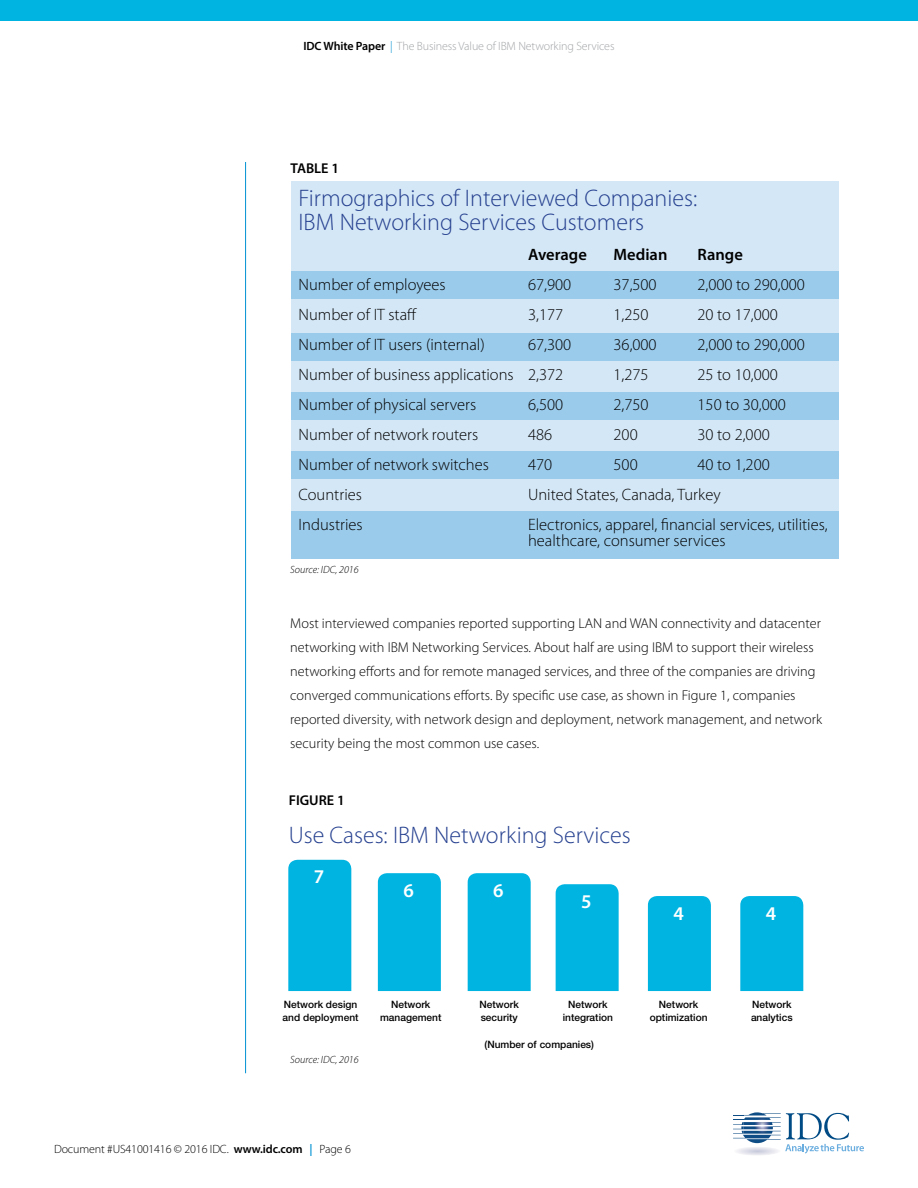
<style>
.page{position:relative;width:918px;height:1188px;background:#fff}
.page>*{position:absolute;margin:0;border:0;box-sizing:border-box;transform-origin:0 0}
.t1{font:300 24px/24px "Myriad Pro";color:#25408f}
.t2{font:600 19.5px "Myriad Pro";color:#fff}
.t3{font:300 16.5px/16.5px "Myriad Pro";color:#000}
.t4{font:600 16.5px "Myriad Pro";color:#000}
.t5{font:300 14.25px/24px "Myriad Pro";color:#000}
.t6{font:600 14.25px "Myriad Pro";color:#000}
.t7{font:300 12px "Myriad Pro";letter-spacing:-.01em;color:#a1a3a6}
.t8{font:300 12px "Myriad Pro";letter-spacing:-.01em;color:#000}
.t9{font:italic 300 10.5px "Myriad Pro";color:#000}
.t10{font:500 10.2px/12.1px "Helvetica Neue";color:#000}
.s1{font-weight:600;color:#000}
.s2{color:#0091d2}
.s3{font-weight:600}
.s4{font-weight:600;color:#0091d2}
</style>
<div class="page">
<svg style="left:733px;top:1113px;width:131px;height:42px"></svg>
<hr style="left:245px;top:162px;width:1px;height:911px;background:#0091d2">
<div style="left:0;top:0;width:918px;height:21px;background:#00b4e2"></div>
<div style="left:556px;top:884px;width:63px;height:107px;background:#00b4e2"></div>
<div style="left:378px;top:873px;width:63px;height:118px;background:#00b4e2"></div>
<div style="left:740px;top:896px;width:63px;height:95px;background:#00b4e2"></div>
<div style="left:288px;top:860px;width:63px;height:131px;background:#00b4e2"></div>
<div style="left:648px;top:896px;width:63px;height:95px;background:#00b4e2"></div>
<div style="left:468px;top:873px;width:63px;height:118px;background:#00b4e2"></div>
<div style="left:291px;top:181px;width:548px;height:377px;background:#d4e7f6"></div>
<div style="left:291px;top:272px;width:548px;height:27px;background:#9bcbeb"></div>
<div style="left:291px;top:333px;width:548px;height:28px;background:#9bcbeb"></div>
<div style="left:291px;top:392px;width:548px;height:28px;background:#9bcbeb"></div>
<div style="left:291px;top:451px;width:548px;height:28px;background:#9bcbeb"></div>
<div style="left:291px;top:511px;width:548px;height:47px;background:#9bcbeb"></div>
<p class="t7" style="left:304px;top:39px;width:312px"><span class="s1">IDC White Paper</span> <span class="s2">|</span> The Business Value of IBM Networking Services</p>
<p class="t6" style="left:291px;top:159px;width:50px">TABLE 1</p>
<p class="t1" style="left:299px;top:185px;width:400px">Firmographics of Interviewed Companies:<br>IBM Networking Services Customers</p>
<p class="t4" style="left:528px;top:244px;width:60px">Average</p>
<p class="t4" style="left:614px;top:244px;width:55px">Median</p>
<p class="t4" style="left:698px;top:244px;width:47px">Range</p>
<p class="t3" style="left:299px;top:276px;width:149px">Number of employees</p>
<p class="t3" style="left:528px;top:276px;width:45px">67,900</p>
<p class="t3" style="left:614px;top:276px;width:45px">37,500</p>
<p class="t3" style="left:698px;top:276px;width:109px">2,000 to 290,000</p>
<p class="t3" style="left:299px;top:306px;width:120px">Number of IT staff</p>
<p class="t3" style="left:528px;top:306px;width:37px">3,177</p>
<p class="t3" style="left:614px;top:306px;width:37px">1,250</p>
<p class="t3" style="left:698px;top:306px;width:82px">20 to 17,000</p>
<p class="t3" style="left:299px;top:336px;width:188px">Number of IT users (internal)</p>
<p class="t3" style="left:528px;top:336px;width:45px">67,300</p>
<p class="t3" style="left:614px;top:336px;width:45px">36,000</p>
<p class="t3" style="left:698px;top:336px;width:109px">2,000 to 290,000</p>
<p class="t3" style="left:299px;top:366px;width:266px">Number of business applications 2,372</p>
<p class="t3" style="left:614px;top:366px;width:37px">1,275</p>
<p class="t3" style="left:698px;top:366px;width:82px">25 to 10,000</p>
<p class="t3" style="left:299px;top:396px;width:179px">Number of physical servers</p>
<p class="t3" style="left:528px;top:396px;width:37px">6,500</p>
<p class="t3" style="left:614px;top:396px;width:37px">2,750</p>
<p class="t3" style="left:698px;top:396px;width:90px">150 to 30,000</p>
<p class="t3" style="left:299px;top:426px;width:181px">Number of network routers</p>
<p class="t3" style="left:528px;top:426px;width:26px">486</p>
<p class="t3" style="left:614px;top:426px;width:26px">200</p>
<p class="t3" style="left:698px;top:426px;width:74px">30 to 2,000</p>
<p class="t3" style="left:299px;top:456px;width:192px">Number of network switches</p>
<p class="t3" style="left:528px;top:456px;width:26px">470</p>
<p class="t3" style="left:614px;top:456px;width:26px">500</p>
<p class="t3" style="left:698px;top:456px;width:74px">40 to 1,200</p>
<p class="t3" style="left:299px;top:486px;width:65px">Countries</p>
<p class="t3" style="left:528px;top:486px;width:194px">United States, Canada, Turkey</p>
<p class="t3" style="left:299px;top:516px;width:66px">Industries</p>
<p class="t3" style="left:528px;top:516px;width:301px">Electronics, apparel, financial services, utilities, healthcare, consumer services</p>
<p class="t9" style="left:290px;top:564px;width:70px">Source: IDC, 2016</p>
<p class="t5" style="left:290px;top:611px;width:533px">Most interviewed companies reported supporting LAN and WAN connectivity and datacenter networking with IBM Networking Services. About half are using IBM to support their wireless networking efforts and for remote managed services, and three of the companies are driving converged communications efforts. By specific use case, as shown in Figure 1, companies reported diversity, with network design and deployment, network management, and network security being the most common use cases.</p>
<p class="t6" style="left:289px;top:791px;width:58px">FIGURE 1</p>
<p class="t1" style="left:289px;top:822px;width:343px">Use Cases: IBM Networking Services</p>
<p class="t2" style="left:314px;top:864px;width:12px">7</p>
<p class="t2" style="left:403px;top:878px;width:12px">6</p>
<p class="t2" style="left:493px;top:878px;width:12px">6</p>
<p class="t2" style="left:581px;top:889px;width:12px">5</p>
<p class="t2" style="left:673px;top:901px;width:12px">4</p>
<p class="t2" style="left:766px;top:901px;width:12px">4</p>
<p class="t10" style="left:283px;top:999px;width:78px">Network design and deployment</p>
<p class="t10" style="left:380px;top:999px;width:63px;text-align:center">Network management</p>
<p class="t10" style="left:480px;top:999px;width:41px">Network security</p>
<p class="t10" style="left:563px;top:999px;width:52px;text-align:center">Network integration</p>
<p class="t10" style="left:650px;top:999px;width:59px;text-align:center">Network optimization</p>
<p class="t10" style="left:751px;top:999px;width:43px">Network analytics</p>
<p class="t10" style="left:485px;top:1038px;width:111px">(Number of companies)</p>
<p class="t9" style="left:290px;top:1053px;width:70px">Source: IDC, 2016</p>
<p class="t8" style="left:54px;top:1141px;width:298px">Document #US41001416 © 2016 IDC. <span class="s3">www.idc.com</span> <span class="s4">|</span> Page 6</p>
</div>
